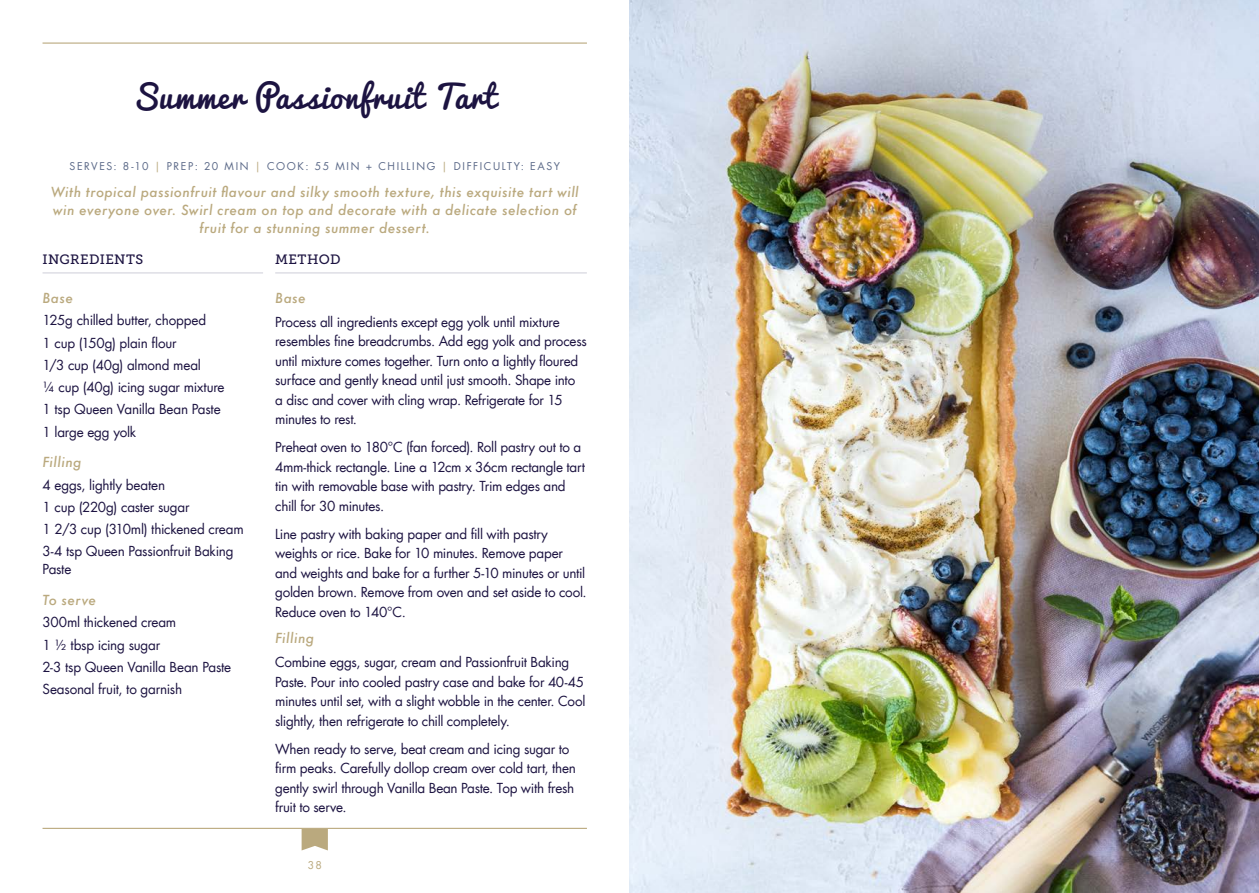
<style>
.page{position:relative;width:1259px;height:893px;background:#fff}
.page>*{position:absolute;margin:0;border:0;box-sizing:border-box;transform-origin:0 0}
.t1{font:31.5px "Pacifico";letter-spacing:.035em;color:#1c1341}
.t2{font:13.5px/19.5px "Futura LT";letter-spacing:-.02em;color:#1c1341}
.t3{font:italic 500 13.5px/18px "Futura";letter-spacing:.035em;color:#baa97e;text-align:center}
.t4{font:13.5px "Museo Slab 500";letter-spacing:.03em;color:#1c1341}
.t5{font:10.5px "Futura LT";letter-spacing:.155em;color:#5b6988}
.t6{font:10.5px "Futura LT";color:#baa97e}
.s1{color:#baa97e}
</style>
<div class="page">
<hr style="left:43px;top:828px;width:544px;height:1px;background:#baa97e">
<svg style="left:302px;top:829px;width:26px;height:21px"></svg>
<hr style="left:43px;top:43px;width:544px;height:1px;background:#baa97e">
<hr style="left:43px;top:272px;width:220px;height:1px;background:#d3d3dc">
<hr style="left:275px;top:272px;width:312px;height:1px;background:#d3d3dc">
<img style="left:629px;top:0;width:630px;height:893px">
<h1 class="t1" style="left:133px;top:79px;width:365px">Summer Passionfruit Tart</h1>
<p class="t5" style="left:70px;top:160px;width:492px">SERVES: 8-10 <span class="s1">|</span> PREP: 20 MIN <span class="s1">|</span> COOK: 55 MIN + CHILLING <span class="s1">|</span> DIFFICULTY: EASY</p>
<p class="t3" style="left:51px;top:183px;width:529px">With tropical passionfruit flavour and silky smooth texture, this exquisite tart will win everyone over. Swirl cream on top and decorate with a delicate selection of fruit for a stunning summer dessert.</p>
<p class="t4" style="left:43px;top:252px;width:102px">INGREDIENTS</p>
<p class="t3" style="left:43px;top:289px;width:32px">Base</p>
<p class="t2" style="left:43px;top:309px;width:184px;line-height:22.2px">125g chilled butter, chopped<br>1 cup (150g) plain flour<br>1/3 cup (40g) almond meal<br>¼ cup (40g) icing sugar mixture<br>1 tsp Queen Vanilla Bean Paste<br>1 large egg yolk</p>
<p class="t3" style="left:43px;top:453px;width:40px">Filling</p>
<p class="t2" style="left:43px;top:474px;width:203px;line-height:22.2px">4 eggs, lightly beaten<br>1 cup (220g) caster sugar<br>1 2/3 cup (310ml) thickened cream<br>3-4 tsp Queen Passionfruit Baking</p>
<p class="t2" style="left:43px;top:560px;width:30px">Paste</p>
<p class="t3" style="left:43px;top:591px;width:55px">To serve</p>
<p class="t2" style="left:43px;top:611px;width:190px;line-height:22.2px">300ml thickened cream<br>1 ½ tbsp icing sugar<br>2-3 tsp Queen Vanilla Bean Paste<br>Seasonal fruit, to garnish</p>
<p class="t4" style="left:275px;top:252px;width:67px">METHOD</p>
<p class="t3" style="left:275px;top:289px;width:32px">Base</p>
<p class="t2" style="left:275px;top:312px;width:313px">Process all ingredients except egg yolk until mixture resembles fine breadcrumbs. Add egg yolk and process until mixture comes together. Turn onto a lightly floured surface and gently knead until just smooth. Shape into<br>a disc and cover with cling wrap. Refrigerate for 15 minutes to rest.</p>
<p class="t2" style="left:275px;top:438px;width:311px">Preheat oven to 180°C (fan forced). Roll pastry out to a 4mm-thick rectangle. Line a 12cm x 36cm rectangle tart tin with removable base with pastry. Trim edges and chill for 30 minutes.</p>
<p class="t2" style="left:275px;top:524px;width:313px">Line pastry with baking paper and fill with pastry weights or rice. Bake for 10 minutes. Remove paper and weights and bake for a further 5-10 minutes or until golden brown. Remove from oven and set aside to cool.<br>Reduce oven to 140°C.</p>
<p class="t3" style="left:275px;top:629px;width:40px">Filling</p>
<p class="t2" style="left:275px;top:652px;width:312px">Combine eggs, sugar, cream and Passionfruit Baking Paste. Pour into cooled pastry case and bake for 40-45 minutes until set, with a slight wobble in the center. Cool slightly, then refrigerate to chill completely.</p>
<p class="t2" style="left:275px;top:739px;width:302px">When ready to serve, beat cream and icing sugar to firm peaks. Carefully dollop cream over cold tart, then gently swirl through Vanilla Bean Paste. Top with fresh fruit to serve.</p>
<p class="t6" style="left:308px;top:858px;width:16px">38</p>
</div>
